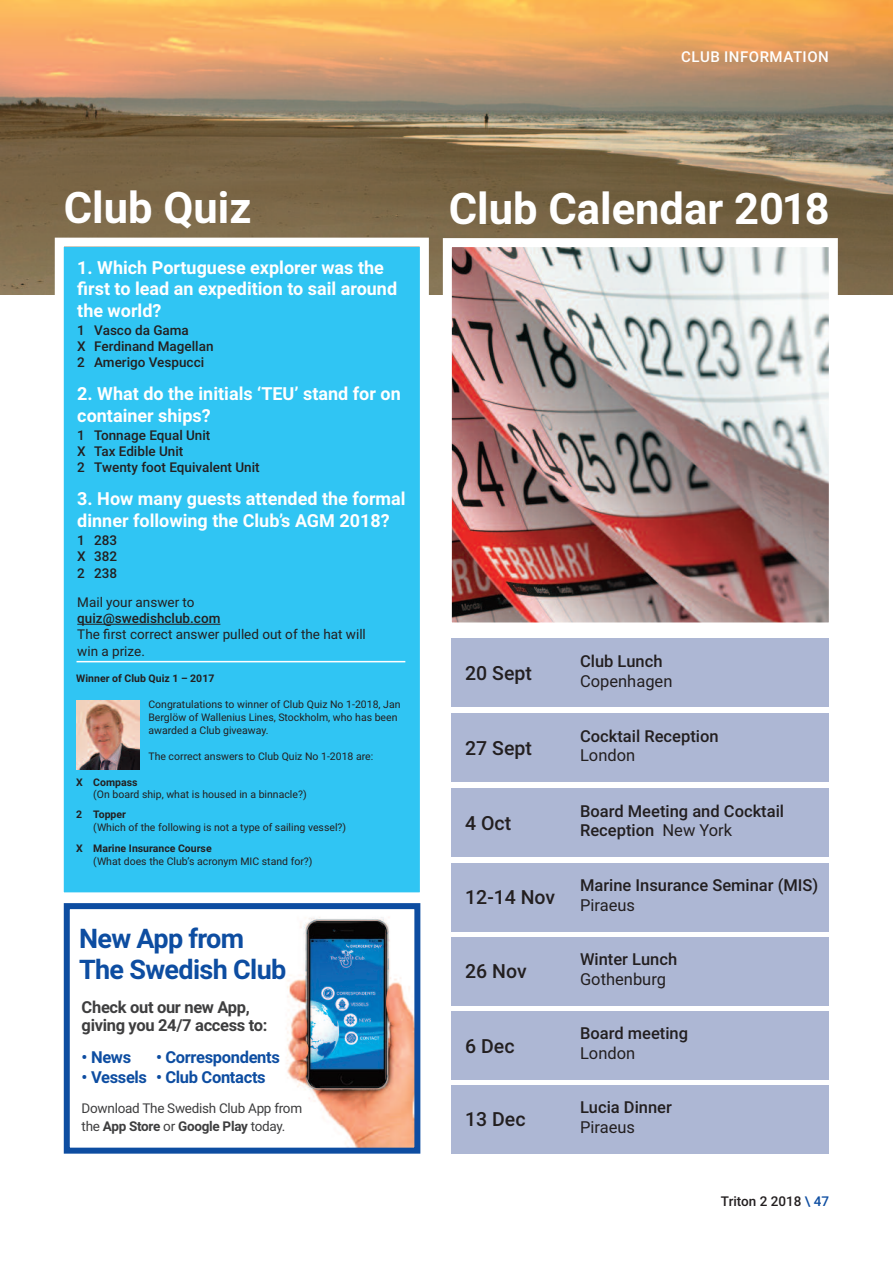
<style>
.page{position:relative;width:893px;height:1263px;background:#fff}
.page>*{position:absolute;margin:0;border:0;box-sizing:border-box;transform-origin:0 0}
.t1{font:700 43.5px "Roboto";color:#fff}
.t2{font:700 27px/31.5px "Roboto";letter-spacing:-.025em;color:#0d4da1}
.t3{font:500 19.5px "Roboto";color:#231f20}
.t4{font:700 18px/21.6px "Roboto";color:#fff}
.t5{font:500 16.5px/19.8px "Roboto";color:#231f20}
.t6{font:16.5px "Roboto";color:#231f20}
.t7{font:700 16.5px "Roboto";letter-spacing:-.02em;color:#0d4da1}
.t8{font:700 16.5px/18px "Roboto";letter-spacing:-.02em;color:#3e3e3f}
.t9{font:500 15px "Roboto";letter-spacing:.035em;color:#fff}
.t10{font:500 13.5px/16.2px "Roboto";color:#231f20}
.t11{font:13.5px/16.2px "Roboto";color:#231f20}
.t12{font:13.5px/18px "Roboto";letter-spacing:-.02em;color:#3e3e3f}
.t13{font:10.5px/12.9px "Roboto";color:#231f20}
.t14{font:700 10.5px "Roboto";color:#231f20}
.s1{font-weight:700}
.s2{font-weight:400}
.s3{color:#0d4da1}
</style>
<div class="page">
<img style="left:0;top:0;width:893px;height:294px">
<div style="left:64px;top:247px;width:356px;height:645px;background:#30c5f3"></div>
<div style="left:55px;top:238px;width:374px;height:663px;border:9px solid #fff"></div>
<hr style="left:77px;top:624px;width:143px;height:1px;background:#231f20">
<div style="left:452px;top:638px;width:377px;height:69px;background:#adb7d4"></div>
<div style="left:452px;top:713px;width:377px;height:69px;background:#adb7d4"></div>
<div style="left:452px;top:788px;width:377px;height:69px;background:#adb7d4"></div>
<div style="left:452px;top:863px;width:377px;height:68px;background:#adb7d4"></div>
<div style="left:452px;top:937px;width:377px;height:69px;background:#adb7d4"></div>
<div style="left:452px;top:1011px;width:377px;height:69px;background:#adb7d4"></div>
<div style="left:452px;top:1085px;width:377px;height:69px;background:#adb7d4"></div>
<img style="left:453px;top:248px;width:375px;height:373px">
<div style="left:443px;top:238px;width:395px;height:393px;border:9px solid #fff"></div>
<hr style="left:77px;top:661px;width:328px;height:1px;background:#fff">
<img style="left:77px;top:700px;width:62px;height:69px">
<img style="left:286px;top:917px;width:127px;height:230px">
<div style="left:64px;top:903px;width:356px;height:251px;border:6px solid #0d4da1"></div>
<h3 class="t9" style="left:681px;top:48px;width:149px">CLUB INFORMATION</h3>
<h1 class="t1" style="left:64px;top:182px;width:189px">Club Quiz</h1>
<h1 class="t1" style="left:449px;top:184px;width:382px">Club Calendar 2018</h1>
<h3 class="t4" style="left:77px;top:257px;width:321px">1. Which Portuguese explorer was the first to lead an expedition to sail around the world?</h3>
<p class="t10" style="left:77px;top:322px;width:138px">1 vasco da Gama<br>X Ferdinand Magellan<br>2 Amerigo vespucci</p>
<h3 class="t4" style="left:77px;top:383px;width:325px">2. What do the initials ‘TEU’ stand for on container ships?</h3>
<p class="t10" style="left:77px;top:427px;width:184px">1 Tonnage Equal Unit<br>X Tax Edible Unit<br>2 Twenty foot Equivalent Unit</p>
<h3 class="t4" style="left:77px;top:488px;width:330px">3. How many guests attended the formal dinner following the Club’s AGM 2018?</h3>
<p class="t10" style="left:77px;top:532px;width:42px;text-align:justify">1 283<br>X 382<br>2 238</p>
<p class="t11" style="left:77px;top:594px;width:119px">Mail your answer to</p>
<p class="t10" style="left:77px;top:610px;width:145px">quiz@swedishclub.com</p>
<p class="t11" style="left:77px;top:626px;width:290px">The first correct answer pulled out of the hat will win a prize.</p>
<p class="t14" style="left:76px;top:672px;width:140px">Winner of Club Quiz 1 – 2017</p>
<p class="t13" style="left:148px;top:698px;width:254px">Congratulations to winner of Club Quiz No 1-2018, Jan<br>Berglöw of Wallenius Lines, Stockholm, who has been awarded a Club giveaway.</p>
<p class="t13" style="left:148px;top:750px;width:226px">The correct answers to Club Quiz No 1-2018 are:</p>
<p class="t14" style="left:76px;top:776px;width:63px">X Compass</p>
<p class="t13" style="left:93px;top:788px;width:215px">(On board ship, what is housed in a binnacle?)</p>
<p class="t14" style="left:76px;top:808px;width:51px">2 Topper</p>
<p class="t13" style="left:93px;top:821px;width:254px">(Which of the following is not a type of sailing vessel?)</p>
<p class="t14" style="left:76px;top:843px;width:137px">X Marine Insurance Course</p>
<p class="t13" style="left:93px;top:855px;width:221px">(What does the Club’s acronym MIC stand for?)</p>
<h2 class="t2" style="left:79px;top:922px;width:209px">New App from<br>The Swedish Club</h2>
<h3 class="t8" style="left:82px;top:998px;width:187px">Check out our new App, giving you 24/7 access to:</h3>
<h3 class="t7" style="left:82px;top:1048px;width:51px">• News</h3>
<h3 class="t7" style="left:156px;top:1048px;width:125px">• Correspondents</h3>
<h3 class="t7" style="left:82px;top:1067px;width:186px">• Vessels • Club Contacts</h3>
<p class="t12" style="left:82px;top:1099px;width:222px">Download The Swedish Club App from the <span class="s1">App Store</span> or <span class="s1">Google Play</span> today.</p>
<h3 class="t3" style="left:465px;top:662px;width:68px">20 Sept</h3>
<h3 class="t3" style="left:465px;top:737px;width:68px">27 Sept</h3>
<h3 class="t3" style="left:465px;top:812px;width:48px">4 Oct</h3>
<h3 class="t3" style="left:465px;top:886px;width:92px">12-14 Nov</h3>
<h3 class="t3" style="left:465px;top:960px;width:63px">26 Nov</h3>
<h3 class="t3" style="left:465px;top:1034px;width:51px">6 Dec</h3>
<h3 class="t3" style="left:465px;top:1108px;width:62px">13 Dec</h3>
<h3 class="t5" style="left:580px;top:651px;width:84px">Club Lunch</h3>
<h3 class="t6" style="left:580px;top:671px;width:94px">Copenhagen</h3>
<h3 class="t5" style="left:580px;top:726px;width:140px">Cocktail Reception</h3>
<h3 class="t6" style="left:580px;top:746px;width:57px">London</h3>
<h3 class="t5" style="left:580px;top:801px;width:206px">Board Meeting and Cocktail<br>Reception <span class="s2">New York</span></h3>
<h3 class="t5" style="left:580px;top:875px;width:240px">Marine Insurance Seminar (MIS)</h3>
<h3 class="t6" style="left:580px;top:895px;width:57px">Piraeus</h3>
<h3 class="t5" style="left:580px;top:950px;width:99px">Winter Lunch</h3>
<h3 class="t6" style="left:580px;top:970px;width:88px">Gothenburg</h3>
<h3 class="t5" style="left:580px;top:1024px;width:110px">Board meeting</h3>
<h3 class="t6" style="left:580px;top:1044px;width:57px">London</h3>
<h3 class="t5" style="left:580px;top:1098px;width:93px">Lucia Dinner</h3>
<h3 class="t6" style="left:580px;top:1118px;width:57px">Piraeus</h3>
<p class="t10" style="left:721px;top:1193px;width:110px">Triton 2 2018 <span class="s3">\ 47</span></p>
</div>
